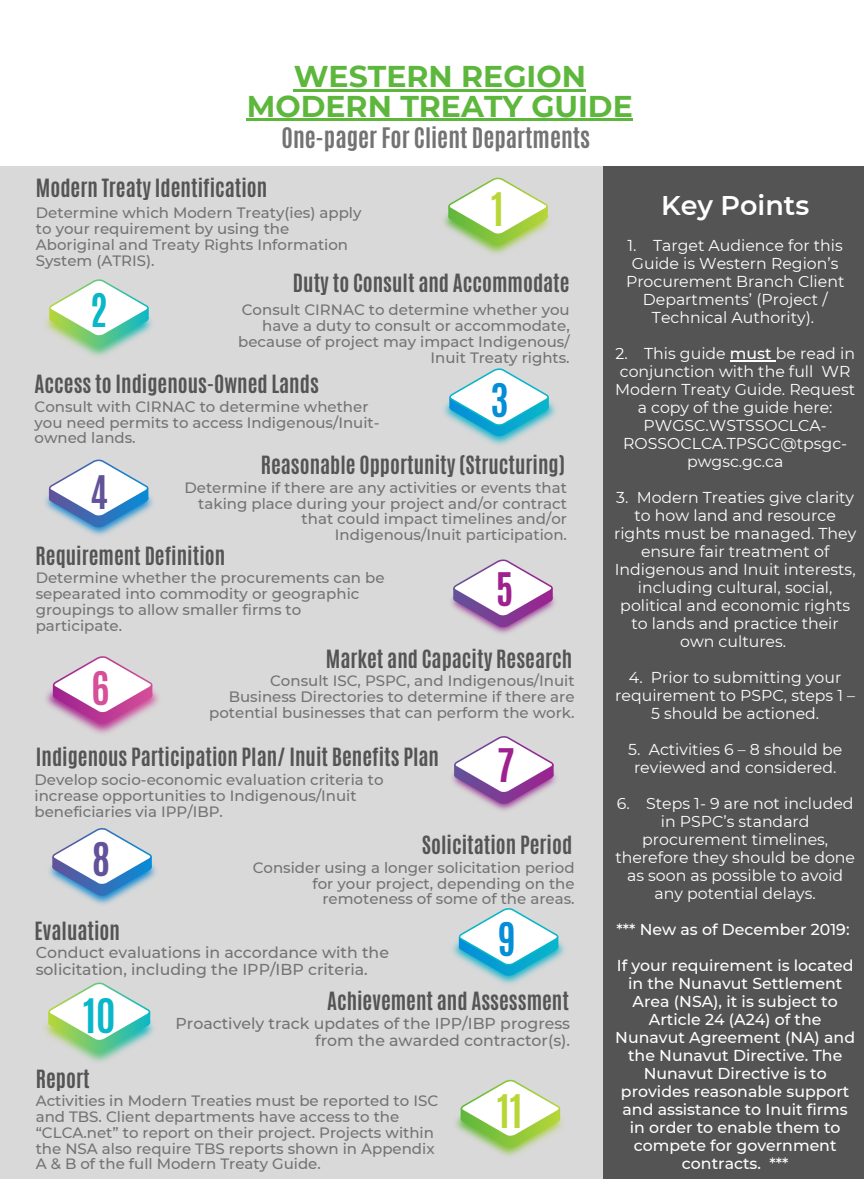
<style>
.page{position:relative;width:864px;height:1188px;background:#fff}
.page>*{position:absolute;margin:0;border:0;box-sizing:border-box;transform-origin:0 0}
.t1{font:700 39.6px "Antonio";color:#09b7c9}
.t2{font:700 38.7px "Antonio";color:#b8d638}
.t3{font:700 38.7px "Antonio";color:#058dd8}
.t4{font:700 38.7px "Antonio";color:#625299}
.t5{font:700 38.7px "Antonio";color:#9e218f}
.t6{font:700 38.7px "Antonio";color:#09b7c9}
.t7{font:700 38.7px "Antonio";color:#d54f99}
.t8{font:700 30px "Montserrat";color:#5eb73d}
.t9{font:600 27px "Montserrat";color:#fff}
.t10{font:700 23.55px "Antonio";color:#737373}
.t11{font:700 21px "Antonio";color:#545454}
.t12{font:15.75px/18px "Montserrat";color:#fff;text-align:center}
.t13{font:500 15.75px/18px "Montserrat";color:#fff;text-align:center}
.t14{font:500 15.75px/16.8px "Montserrat";color:#737373}
.t15{font:500 15px/15.8px "Montserrat";color:#737373}
.s1{font-weight:500}
</style>
<div class="page">
<div style="left:603px;top:166px;width:261px;height:1013px;background:#545454"></div>
<div style="left:0;top:166px;width:603px;height:1013px;background:#d9d9d9"></div>
<img style="left:443px;top:213px;width:107px;height:42px">
<svg style="left:448px;top:178px;width:100px;height:67px"></svg>
<img style="left:45px;top:317px;width:107px;height:40px">
<svg style="left:49px;top:279px;width:100px;height:68px"></svg>
<img style="left:443px;top:401px;width:113px;height:45px">
<svg style="left:449px;top:368px;width:100px;height:68px"></svg>
<img style="left:45px;top:487px;width:108px;height:49px">
<svg style="left:49px;top:460px;width:99px;height:67px"></svg>
<img style="left:451px;top:597px;width:104px;height:37px">
<svg style="left:453px;top:559px;width:100px;height:68px"></svg>
<img style="left:46px;top:684px;width:113px;height:50px">
<svg style="left:53px;top:656px;width:99px;height:68px"></svg>
<img style="left:452px;top:773px;width:104px;height:38px">
<svg style="left:454px;top:736px;width:100px;height:68px"></svg>
<img style="left:49px;top:864px;width:107px;height:41px">
<svg style="left:52px;top:828px;width:100px;height:68px"></svg>
<img style="left:452px;top:935px;width:113px;height:50px">
<svg style="left:459px;top:908px;width:99px;height:68px"></svg>
<img style="left:44px;top:1011px;width:110px;height:51px">
<svg style="left:48px;top:983px;width:102px;height:69px"></svg>
<img style="left:455px;top:1107px;width:108px;height:50px">
<svg style="left:461px;top:1080px;width:99px;height:68px"></svg>
<hr style="left:294px;top:90px;width:292px;height:2px;background:#5eb73d">
<hr style="left:247px;top:119px;width:386px;height:2px;background:#5eb73d">
<hr style="left:730px;top:360px;width:46px;height:1px;background:#fff">
<p class="t8" style="left:294px;top:58px;width:294px">WESTERN REGION</p>
<p class="t8" style="left:247px;top:88px;width:388px">MODERN TREATY GUIDE</p>
<p class="t10" style="left:282px;top:121px;width:310px">One-pager For Client Departments</p>
<p class="t11" style="left:36px;top:173px;width:233px">Modern Treaty Identification</p>
<p class="t15" style="left:36px;top:205px;width:327px">Determine which Modern Treaty(ies) apply to your requirement by using the Aboriginal and Treaty Rights Information System (ATRIS).</p>
<p class="t2" style="left:491px;top:182px;width:14px">1</p>
<p class="t6" style="left:90px;top:283px;width:19px">2</p>
<p class="t11" style="left:293px;top:268px;width:278px">Duty to Consult and Accommodate</p>
<p class="t15" style="left:238px;top:302px;width:333px;text-align:right">Consult CIRNAC to determine whether you have a duty to consult or accommodate, because of project may impact Indigenous/ Inuit Treaty rights.</p>
<p class="t11" style="left:35px;top:369px;width:286px">Access to Indigenous-Owned Lands</p>
<p class="t15" style="left:35px;top:399px;width:346px">Consult with CIRNAC to determine whether you need permits to access Indigenous/Inuit&shy;owned lands.</p>
<p class="t3" style="left:490px;top:373px;width:20px">3</p>
<p class="t11" style="left:261px;top:450px;width:306px">Reasonable Opportunity (Structuring)</p>
<p class="t15" style="left:185px;top:480px;width:384px;text-align:right">Determine if there are any activities or events that taking place during your project and/or contract that could impact timelines and/or Indigenous/Inuit participation.</p>
<p class="t11" style="left:36px;top:541px;width:191px">Requirement Definition</p>
<p class="t15" style="left:36px;top:570px;width:350px">Determine whether the procurements can be sepearated into commodity or geographic groupings to allow smaller firms to participate.</p>
<p class="t11" style="left:326px;top:644px;width:248px">Market and Capacity Research</p>
<p class="t15" style="left:209px;top:673px;width:367px;text-align:right">Consult ISC, PSPC, and Indigenous/Inuit<br>Business Directories to determine if there are potential businesses that can perform the work.</p>
<p class="t11" style="left:36px;top:742px;width:405px">Indigenous Participation Plan/ Inuit Benefits Plan</p>
<p class="t15" style="left:35px;top:772px;width:351px">Develop socio-economic evaluation criteria to increase opportunities to Indigenous/Inuit beneficiaries via IPP/IBP.</p>
<p class="t11" style="left:422px;top:830px;width:152px">Solicitation Period</p>
<p class="t15" style="left:253px;top:860px;width:323px;text-align:right">Consider using a longer solicitation period for your project, depending on the remoteness of some of the areas.</p>
<p class="t11" style="left:35px;top:916px;width:87px">Evaluation</p>
<p class="t14" style="left:36px;top:944px;width:355px">Conduct evaluations in accordance with the solicitation, including the IPP/IBP criteria.</p>
<p class="t11" style="left:327px;top:986px;width:243px">Achievement and Assessment</p>
<p class="t14" style="left:176px;top:1015px;width:396px;text-align:right">Proactively track updates of the IPP/IBP progress from the awarded contractor(s).</p>
<p class="t4" style="left:90px;top:465px;width:19px">4</p>
<p class="t5" style="left:496px;top:562px;width:19px">5</p>
<p class="t7" style="left:91px;top:661px;width:19px">6</p>
<p class="t5" style="left:497px;top:737px;width:19px">7</p>
<p class="t4" style="left:92px;top:831px;width:19px">8</p>
<p class="t3" style="left:498px;top:912px;width:19px">9</p>
<p class="t1" style="left:83px;top:988px;width:34px">10</p>
<p class="t11" style="left:36px;top:1064px;width:55px">Report</p>
<p class="t15" style="left:36px;top:1093px;width:404px">Activities in Modern Treaties must be reported to ISC and TBS. Client departments have access to the “CLCA.net” to report on their project. Projects within the NSA also require TBS reports shown in Appendix A &amp; B of the full Modern Treaty Guide.</p>
<p class="t2" style="left:497px;top:1084px;width:27px">11</p>
<p class="t9" style="left:661px;top:189px;width:150px">Key Points</p>
<p class="t12" style="left:626px;top:236px;width:220px">1. Target Audience for this<br>Guide is Western Region’s<br>Procurement Branch Client<br>Departments’ (Project /<br>Technical Authority).</p>
<p class="t12" style="left:615px;top:344px;width:241px">2. This guide <span class="s1">must</span> be read in conjunction with the full WR<br>Modern Treaty Guide. Request a copy of the guide here:<br>PWGSC.WSTSSOCLCA-<br>ROSSOCLCA.TPSGC@tpsgc&shy;pwgsc.gc.ca</p>
<p class="t12" style="left:614px;top:488px;width:244px">3. Modern Treaties give clarity to how land and resource rights must be managed. They ensure fair treatment of<br>Indigenous and Inuit interests, including cultural, social, political and economic rights to lands and practice their own cultures.</p>
<p class="t12" style="left:615px;top:668px;width:241px">4. Prior to submitting your requirement to PSPC, steps 1 –<br>5 should be actioned.</p>
<p class="t12" style="left:628px;top:740px;width:215px">5. Activities 6 – 8 should be reviewed and considered.</p>
<p class="t12" style="left:615px;top:794px;width:241px">6. Steps 1- 9 are not included in PSPC’s standard procurement timelines, therefore they should be done as soon as possible to avoid any potential delays.</p>
<p class="t13" style="left:617px;top:920px;width:234px">*** New as of December 2019:</p>
<p class="t13" style="left:615px;top:956px;width:241px">If your requirement is located in the Nunavut Settlement<br>Area (NSA), it is subject to<br>Article 24 (A24) of the<br>Nunavut Agreement (NA) and the Nunavut Directive. The<br>Nunavut Directive is to provides reasonable support and assistance to Inuit firms in order to enable them to compete for government contracts. ***</p>
</div>
